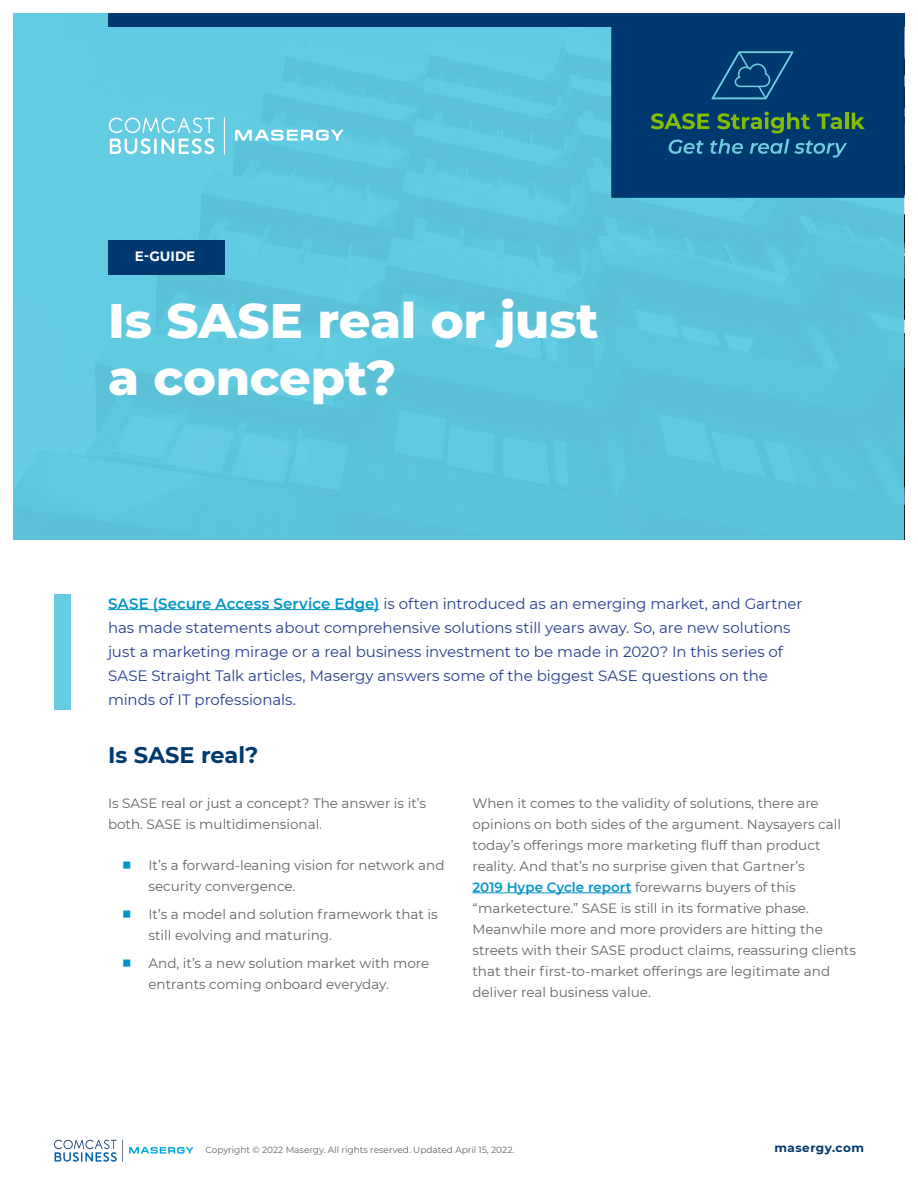
<style>
.page{position:relative;width:918px;height:1188px;background:#fff}
.page>*{position:absolute;margin:0;border:0;box-sizing:border-box;transform-origin:0 0}
.t1{font:800 49.5px/57px "Montserrat";letter-spacing:-.005em;color:#fff}
.Heading_1{font:700 22.5px "Montserrat";color:#003970}
.Intro_paragraph{font:15px/24px "Montserrat";letter-spacing:-.005em;color:#253f8e}
.t2{font:13.5px/21px "Montserrat";color:#636466}
.t3{font:700 13.5px "Montserrat";color:#fff}
.t4{font:700 12px "Montserrat";letter-spacing:.04em;color:#003970}
.t5{font:9px "Montserrat";color:#636366}
.s1{font-weight:600;color:#0095c8}
.s2{font-size:18px;color:#0095c8}
</style>
<div class="page">
<svg style="left:54px;top:1139px;width:69px;height:23px"></svg>
<svg style="left:129px;top:1147px;width:65px;height:7px"></svg>
<div style="left:14px;top:14px;width:890px;height:526px;background:#60cae1"></div>
<div style="left:108px;top:14px;width:796px;height:13px;background:#003970"></div>
<div style="left:108px;top:240px;width:117px;height:34px;background:#003970"></div>
<hr style="left:108px;top:609px;width:272px;height:1px;background:#0095c8">
<div style="left:54px;top:594px;width:16px;height:116px;background:#60cae1"></div>
<div style="left:611px;top:21px;width:293px;height:177px;background:#003970"></div>
<svg style="left:651px;top:112px;width:214px;height:46px"></svg>
<svg style="left:711px;top:52px;width:83px;height:48px"></svg>
<hr style="left:472px;top:893px;width:160px;height:1px;background:#0095c8">
<svg style="left:108px;top:117px;width:106px;height:37px"></svg>
<hr style="left:224px;top:117px;width:1px;height:38px;background:#fff">
<svg style="left:235px;top:130px;width:109px;height:11px"></svg>
<p class="t3" style="left:135px;top:247px;width:62px">E-GUIDE</p>
<p class="t1" style="left:108px;top:289px;width:492px">Is SASE real or just a concept?</p>
<p class="Intro_paragraph" style="left:108px;top:591px;width:696px"><span class="s1">SASE (Secure Access Service Edge)</span> is often introduced as an emerging market, and Gartner has made statements about comprehensive solutions still years away. So, are new solutions just a marketing mirage or a real business investment to be made in 2020? In this series of SASE Straight Talk articles, Masergy answers some of the biggest SASE questions on the minds of IT professionals.</p>
<p class="Heading_1" style="left:108px;top:739px;width:152px">Is SASE real?</p>
<p class="t2" style="left:472px;top:792px;width:385px">When it comes to the validity of solutions, there are opinions on both sides of the argument. Naysayers call today’s offerings more marketing fluff than product reality. And that’s no surprise given that Gartner’s<br><span class="s1">2019 Hype Cycle report</span> forewarns buyers of this “marketecture.” SASE is still in its formative phase.<br>Meanwhile more and more providers are hitting the streets with their SASE product claims, reassuring clients that their first-to-market offerings are legitimate and deliver real business value.</p>
<p class="t2" style="left:108px;top:792px;width:320px">Is SASE real or just a concept? The answer is it’s both. SASE is multidimensional.</p>
<p class="t2" style="left:148px;top:854px;width:298px;text-indent:-27px"><span class="s2">■</span> It’s a forward-leaning vision for network and security convergence.</p>
<p class="t2" style="left:148px;top:903px;width:291px;text-indent:-27px"><span class="s2">■</span> It’s a model and solution framework that is still evolving and maturing.</p>
<p class="t2" style="left:148px;top:952px;width:282px;text-indent:-27px"><span class="s2">■</span> And, it’s a new solution market with more entrants coming onboard everyday.</p>
<p class="t5" style="left:206px;top:1144px;width:310px">Copyright © 2022 Masergy. All rights reserved. Updated April 15, 2022.</p>
<p class="t4" style="left:774px;top:1139px;width:91px">masergy.com</p>
</div>
